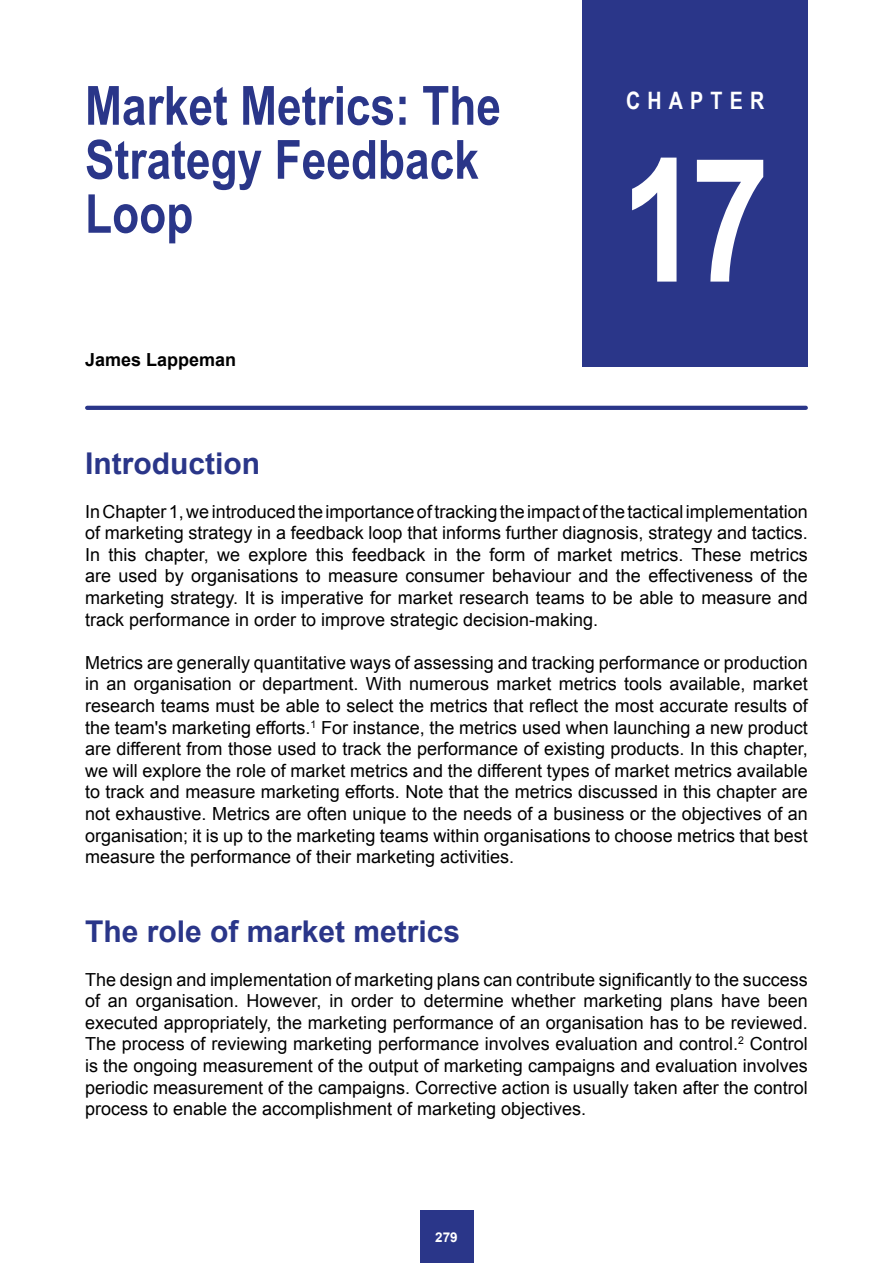
<style>
.page{position:relative;width:893px;height:1263px;background:#fff}
.page>*{position:absolute;margin:0;border:0;box-sizing:border-box;transform-origin:0 0}
.t1{font:700 172.5px "Arial Narrow";color:#fff}
.t2{font:700 54px/54px "Arial Narrow";color:#2a3689}
.t3{font:700 30px "Arial";color:#2a3689}
.t4{font:700 24px "Arial Narrow";letter-spacing:.3em;color:#fff}
.t5{font:18px/21.6px "Arial";color:#000;text-align:justify}
.t6{font:700 18px "Arial";color:#000}
.t7{font:700 13.5px "Arial";color:#fff}
</style>
<div class="page">
<div style="left:420px;top:1210px;width:53px;height:53px;background:#2a3689"></div>
<hr style="left:87px;top:406px;width:719px;height:4px;background:#2a3689">
<div style="left:582px;top:0;width:226px;height:366px;background:#2a3689"></div>
<h2 class="t2" style="left:85px;top:76px;width:417px">Market Metrics: The<br>Strategy Feedback<br>Loop</h2>
<p class="t6" style="left:85px;top:348px;width:153px">James Lappeman</p>
<h3 class="t4" style="left:626px;top:82px;width:140px">CHAPTER</h3>
<h1 class="t1" style="left:621px;top:90px;width:150px">17</h1>
<h3 class="t3" style="left:85px;top:444px;width:176px">Introduction</h3>
<p class="t5" style="left:85px;top:501px;width:724px">In Chapter 1, we introduced the importance of tracking the impact of the tactical implementation of marketing strategy in a feedback loop that informs further diagnosis, strategy and tactics.<br>In this chapter, we explore this feedback in the form of market metrics. These metrics are used by organisations to measure consumer behaviour and the effectiveness of the marketing strategy. It is imperative for market research teams to be able to measure and track performance in order to improve strategic decision-making.</p>
<p class="t5" style="left:85px;top:652px;width:724px">Metrics are generally quantitative ways of assessing and tracking performance or production in an organisation or department. With numerous market metrics tools available, market research teams must be able to select the metrics that reflect the most accurate results of the team's marketing efforts.<sup>1</sup> For instance, the metrics used when launching a new product are different from those used to track the performance of existing products. In this chapter, we will explore the role of market metrics and the different types of market metrics available to track and measure marketing efforts. Note that the metrics discussed in this chapter are not exhaustive. Metrics are often unique to the needs of a business or the objectives of an organisation; it is up to the marketing teams within organisations to choose metrics that best measure the performance of their marketing activities.</p>
<h3 class="t3" style="left:85px;top:912px;width:377px">The role of market metrics</h3>
<p class="t5" style="left:85px;top:969px;width:724px">The design and implementation of marketing plans can contribute significantly to the success of an organisation. However, in order to determine whether marketing plans have been executed appropriately, the marketing performance of an organisation has to be reviewed.<br>The process of reviewing marketing performance involves evaluation and control.<sup>2</sup> Control is the ongoing measurement of the output of marketing campaigns and evaluation involves periodic measurement of the campaigns. Corrective action is usually taken after the control process to enable the accomplishment of marketing objectives.</p>
<p class="t7" style="left:435px;top:1228px;width:24px">279</p>
</div>
